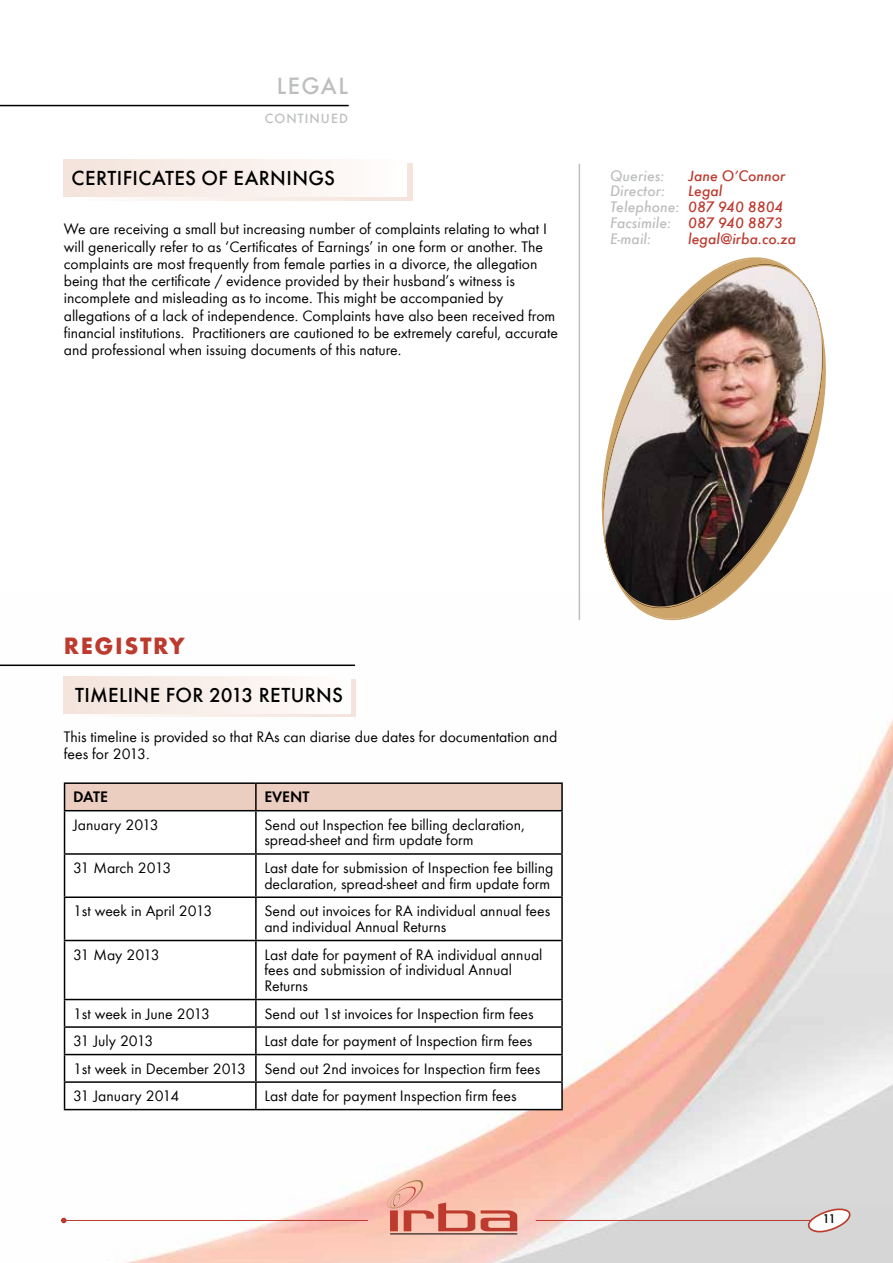
<style>
.page{position:relative;width:893px;height:1263px;background:#fff}
.page>*{position:absolute;margin:0;border:0;box-sizing:border-box;transform-origin:0 0}
.t1{font:700 24.45px "Futura T";color:#bc3a2e}
.t2{font:500 24.45px "Futura T";letter-spacing:.06em;color:#bcbec0}
.t3{font:500 21px "Futura T";letter-spacing:.015em;color:#000}
.t4{font:15.75px/17.2px "Futura T";color:#000}
.t5{font:italic 500 15.75px/15.8px "Futura T";color:#bcbec0}
.t6{font:italic 500 15.75px "Futura T";color:#bc3a2e}
.t7{font:600 15.75px "Futura T";color:#000}
.t8{font:15.75px "Futura T";letter-spacing:-.035em;color:#000}
.t9{font:500 13.8px "Futura T";letter-spacing:.08em;color:#bcbec0}
.t10{font:500 13.05px "Futura T";color:#000}
.s1{color:#bc3a2e}
</style>
<div class="page">
<img style="left:0;top:593px;width:893px;height:670px">
<hr style="left:536px;top:1220px;width:277px;height:1px;background:#bc3a2e">
<hr style="left:64px;top:1220px;width:304px;height:1px;background:#bc3a2e">
<svg style="left:61px;top:1218px;width:6px;height:5px"></svg>
<hr style="left:390px;top:1233px;width:127px;height:1px;background:#000">
<svg style="left:379px;top:1179px;width:96px;height:52px;background:#eca494"></svg>
<svg style="left:481px;top:1210px;width:36px;height:21px"></svg>
<svg style="left:799px;top:1208px;width:54px;height:27px"></svg>
<hr style="left:0;top:105px;width:349px;height:1px;background:#000">
<hr style="left:579px;top:164px;width:1px;height:456px;background:#bcbec0">
<svg style="left:587px;top:593px;width:256px;height:46px"></svg>
<svg style="left:589px;top:257px;width:248px;height:371px"></svg>
<img style="left:602px;top:266px;width:235px;height:351px">
<div style="left:70px;top:163px;width:342px;height:37px;background:linear-gradient(to right,#fffdfc,#f3e3db)"></div>
<div style="left:64px;top:159px;width:343px;height:37px;background:linear-gradient(to right,#f3e3db,#fffdfc)"></div>
<svg style="left:65px;top:811px;width:496px;height:298px"></svg>
<hr style="left:64px;top:782px;width:192px;height:2px;background:#000">
<div style="left:64px;top:783px;width:497px;height:27px;background:#eccec1"></div>
<hr style="left:256px;top:782px;width:307px;height:2px;background:#000">
<hr style="left:255px;top:784px;width:2px;height:26px;background:#000">
<hr style="left:561px;top:784px;width:2px;height:26px;background:#000">
<hr style="left:64px;top:810px;width:192px;height:1px;background:#000">
<hr style="left:64px;top:811px;width:1px;height:42px;background:#000">
<hr style="left:256px;top:810px;width:307px;height:1px;background:#000">
<hr style="left:255px;top:811px;width:2px;height:42px;background:#000">
<hr style="left:561px;top:811px;width:2px;height:42px;background:#000">
<hr style="left:64px;top:853px;width:192px;height:2px;background:#000">
<hr style="left:64px;top:855px;width:1px;height:41px;background:#000">
<hr style="left:256px;top:853px;width:307px;height:2px;background:#000">
<hr style="left:255px;top:855px;width:2px;height:41px;background:#000">
<hr style="left:561px;top:855px;width:2px;height:41px;background:#000">
<hr style="left:64px;top:896px;width:192px;height:2px;background:#000">
<hr style="left:64px;top:898px;width:1px;height:42px;background:#000">
<hr style="left:256px;top:896px;width:307px;height:2px;background:#000">
<hr style="left:255px;top:898px;width:2px;height:42px;background:#000">
<hr style="left:561px;top:898px;width:2px;height:42px;background:#000">
<hr style="left:64px;top:940px;width:192px;height:1px;background:#000">
<hr style="left:64px;top:941px;width:1px;height:58px;background:#000">
<hr style="left:256px;top:940px;width:307px;height:1px;background:#000">
<hr style="left:255px;top:941px;width:2px;height:58px;background:#000">
<hr style="left:561px;top:941px;width:2px;height:58px;background:#000">
<hr style="left:64px;top:999px;width:192px;height:1px;background:#000">
<hr style="left:256px;top:999px;width:307px;height:1px;background:#000">
<hr style="left:255px;top:1000px;width:2px;height:26px;background:#000">
<hr style="left:561px;top:1000px;width:2px;height:26px;background:#000">
<hr style="left:64px;top:1026px;width:192px;height:2px;background:#000">
<hr style="left:256px;top:1026px;width:307px;height:2px;background:#000">
<hr style="left:255px;top:1028px;width:2px;height:26px;background:#000">
<hr style="left:561px;top:1028px;width:2px;height:26px;background:#000">
<hr style="left:64px;top:1054px;width:192px;height:1px;background:#000">
<hr style="left:256px;top:1054px;width:307px;height:1px;background:#000">
<hr style="left:255px;top:1055px;width:2px;height:26px;background:#000">
<hr style="left:561px;top:1055px;width:2px;height:26px;background:#000">
<hr style="left:64px;top:1081px;width:192px;height:2px;background:#000">
<svg style="left:64px;top:1000px;width:1px;height:109px"></svg>
<hr style="left:256px;top:1081px;width:307px;height:2px;background:#000">
<hr style="left:255px;top:1083px;width:2px;height:26px;background:#000">
<hr style="left:561px;top:1083px;width:2px;height:26px;background:#000">
<hr style="left:64px;top:1109px;width:192px;height:1px;background:#000">
<hr style="left:256px;top:1109px;width:307px;height:1px;background:#000">
<hr style="left:0;top:664px;width:355px;height:2px;background:#000">
<div style="left:69px;top:680px;width:286px;height:37px;background:linear-gradient(to right,#fffdfc,#f3e3db)"></div>
<div style="left:64px;top:676px;width:286px;height:37px;background:linear-gradient(to right,#f3e3db,#fffcfb)"></div>
<h1 class="t2" style="left:277px;top:72px;width:73px">LEGAL</h1>
<p class="t9" style="left:265px;top:110px;width:66px">CONTI NUED</p>
<h2 class="t3" style="left:72px;top:166px;width:265px">CERTIFICATES OF EARN IN GS</h2>
<p class="t4" style="left:64px;top:220px;width:496px">We are receiving a small but increasing number of complaints relating to what I will generically refer to as ‘Certificates of Earnings’ in one form or another. The complaints are most frequently from female parties in a divorce, the allegation being that the certificate / evidence provided by their husband’s witness is incomplete and misleading as to income. This might be accompanied by allegations of a lack of independence. Complaints have also been received from financial institutions. Practitioners are cautioned to be extremely careful, accurate and professional when issuing documents of this nature.</p>
<p class="t5" style="left:610px;top:167px;width:56px">Queries:</p>
<p class="t6" style="left:688px;top:166px;width:99px">Jane O’Connor</p>
<p class="t5" style="left:610px;top:183px;width:56px">Director:</p>
<p class="t5" style="left:610px;top:183px;width:175px;text-indent:78px"><span class="s1">Legal<br></span>Telephone: <span class="s1">087 940 8804<br></span>Facsimile: <span class="s1">087 940 8873<br></span>E-mail:</p>
<p class="t6" style="left:688px;top:229px;width:109px">legal@irba.co.za</p>
<h1 class="t1" style="left:64px;top:632px;width:122px">REGISTRY</h1>
<h2 class="t3" style="left:75px;top:683px;width:20px">TIMELI</h2>
<h2 class="t3" style="left:134px;top:683px;width:46px">NE FOR</h2>
<h2 class="t3" style="left:209px;top:683px;width:62px">2013 RETUR</h2>
<h2 class="t3" style="left:316px;top:683px;width:27px">NS</h2>
<p class="t4" style="left:64px;top:728px;width:495px">This timeline is provided so that RAs can diarise due dates for documentation and fees for 2013.</p>
<p class="t7" style="left:73px;top:788px;width:36px">DATE</p>
<p class="t7" style="left:264px;top:788px;width:46px">EVENT</p>
<p class="t4" style="left:73px;top:816px;width:87px">January 2013</p>
<p class="t4" style="left:264px;top:816px;width:262px;line-height:15.8px">Send out Inspection fee billing declaration, spread-sheet and firm update form</p>
<p class="t4" style="left:73px;top:859px;width:100px">31 March 2013</p>
<p class="t4" style="left:264px;top:860px;width:291px;line-height:15.8px">Last date for submission of Inspection fee billing declaration, spread-sheet and firm update form</p>
<p class="t4" style="left:73px;top:902px;width:141px">1st week in April 2013</p>
<p class="t4" style="left:264px;top:903px;width:287px;line-height:15.8px">Send out invoices for RA individual annual fees and individual Annual Returns</p>
<p class="t8" style="left:73px;top:945px;width:88px">31 May 2013</p>
<p class="t4" style="left:264px;top:946px;width:280px;line-height:15.8px">Last date for payment of RA individual annual fees and submission of individual Annual<br>Returns</p>
<p class="t4" style="left:73px;top:1004px;width:139px">1st week in June 2013</p>
<p class="t4" style="left:264px;top:1004px;width:271px">Send out 1st invoices for Inspection firm fees</p>
<p class="t4" style="left:73px;top:1032px;width:82px">31 July 2013</p>
<p class="t4" style="left:73px;top:1027px;width:469px;line-height:27.5px;text-indent:191px">Last date for payment of Inspection firm fees<br>1st week in December 2013 Send out 2nd invoices for Inspection firm fees<br>31 January 2014</p>
<p class="t4" style="left:264px;top:1087px;width:254px">Last date for payment Inspection firm fees</p>
<p class="t10" style="left:823px;top:1210px;width:15px">11</p>
</div>
